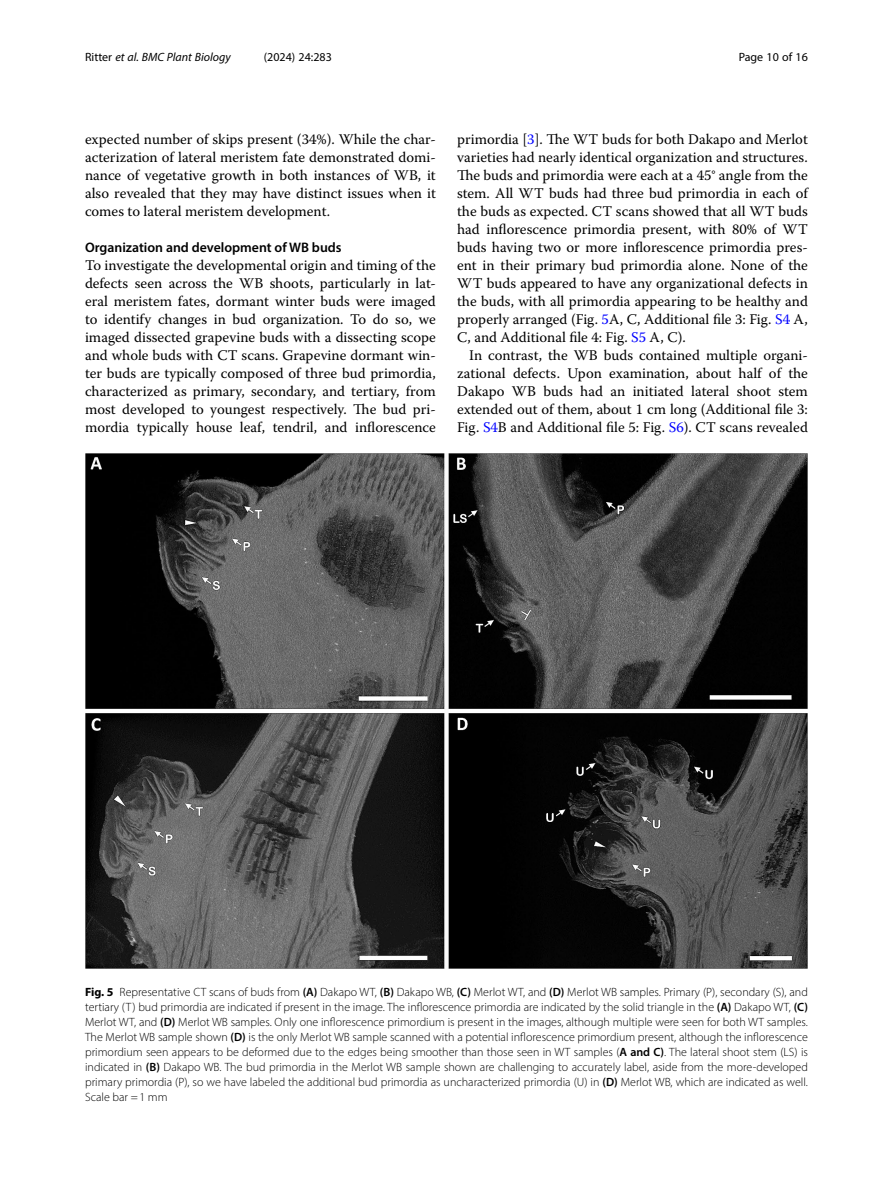
<style>
.page{position:relative;width:893px;height:1191px;background:#fff}
.page>*{position:absolute;margin:0;border:0;box-sizing:border-box;transform-origin:0 0}
.Body_Text{font:14.7px/18px "Warnock Pro";color:#000;text-align:justify}
.Body_Text_Indent{font:14.7px/18px "Warnock Pro";color:#000;text-align:justify}
.Head_2{font:600 13.8px "Myriad Pro";color:#000}
.Figure_Caption{font:300 12px/15px "Myriad Pro";color:#000;text-align:justify}
.t1{font:italic 12px "Myriad Pro";color:#000}
.t2{font:12px "Myriad Pro";color:#000}
.s1{font-style:normal}
.s2{color:#00f}
.s3{font-weight:700}
.s4{font-weight:600}
</style>
<div class="page">
<img style="left:85px;top:453px;width:723px;height:516px">
<p class="t1" style="left:85px;top:50px;width:147px"><span class="s1">Ritter</span> et al. BMC Plant Biology</p>
<p class="t2" style="left:264px;top:50px;width:70px">(2024) 24:283</p>
<p class="t2" style="left:739px;top:50px;width:71px">Page 10 of 16</p>
<p class="Body_Text_Indent" style="left:85px;top:130px;width:352px">expected number of skips present (34%). While the char&shy;acterization of lateral meristem fate demonstrated domi&shy;nance of vegetative growth in both instances of WB, it also revealed that they may have distinct issues when it comes to lateral meristem development.</p>
<p class="Head_2" style="left:85px;top:239px;width:258px">Organization and development of WB buds</p>
<p class="Body_Text" style="left:85px;top:256px;width:352px">To investigate the developmental origin and timing of the defects seen across the WB shoots, particularly in lat&shy;eral meristem fates, dormant winter buds were imaged to identify changes in bud organization. To do so, we imaged dissected grapevine buds with a dissecting scope and whole buds with CT scans. Grapevine dormant win&shy;ter buds are typically composed of three bud primordia, characterized as primary, secondary, and tertiary, from most developed to youngest respectively. The bud pri&shy;mordia typically house leaf, tendril, and inflorescence</p>
<p class="Body_Text" style="left:457px;top:130px;width:352px">primordia [<span class="s2">3</span>]. The WT buds for both Dakapo and Merlot varieties had nearly identical organization and structures.<br>The buds and primordia were each at a 45° angle from the stem. All WT buds had three bud primordia in each of the buds as expected. CT scans showed that all WT buds had inflorescence primordia present, with 80% of WT buds having two or more inflorescence primordia pres&shy;ent in their primary bud primordia alone. None of the WT buds appeared to have any organizational defects in the buds, with all primordia appearing to be healthy and properly arranged (Fig. <span class="s2">5</span>A, C, Additional file 3: Fig. <span class="s2">S4</span> A, C, and Additional file 4: Fig. <span class="s2">S5</span> A, C).</p>
<p class="Body_Text_Indent" style="left:457px;top:346px;width:352px;text-indent:12px">In contrast, the WB buds contained multiple organi&shy;zational defects. Upon examination, about half of the Dakapo WB buds had an initiated lateral shoot stem extended out of them, about 1 cm long (Additional file 3:<br>Fig. <span class="s2">S4</span>B and Additional file 5: Fig. <span class="s2">S6</span>). CT scans revealed</p>
<p class="Figure_Caption" style="left:85px;top:984px;width:724px"><span class="s3">Fig. 5</span> Representative CT scans of buds from <span class="s4">(A)</span> Dakapo WT, <span class="s4">(B)</span> Dakapo WB, <span class="s4">(C)</span> Merlot WT, and <span class="s4">(D)</span> Merlot WB samples. Primary (P), secondary (S), and tertiary (T) bud primordia are indicated if present in the image. The inflorescence primordia are indicated by the solid triangle in the <span class="s4">(A)</span> Dakapo WT, <span class="s4">(C)<br></span>Merlot WT, and <span class="s4">(D)</span> Merlot WB samples. Only one inflorescence primordium is present in the images, although multiple were seen for both WT samples.<br>The Merlot WB sample shown <span class="s4">(D)</span> is the only Merlot WB sample scanned with a potential inflorescence primordium present, although the inflorescence primordium seen appears to be deformed due to the edges being smoother than those seen in WT samples (<span class="s4">A and C)</span>. The lateral shoot stem (LS) is indicated in <span class="s4">(B)</span> Dakapo WB. The bud primordia in the Merlot WB sample shown are challenging to accurately label, aside from the more-developed primary primordia (P), so we have labeled the additional bud primordia as uncharacterized primordia (U) in <span class="s4">(D)</span> Merlot WB, which are indicated as well.<br>Scale bar =1 mm</p>
</div>
